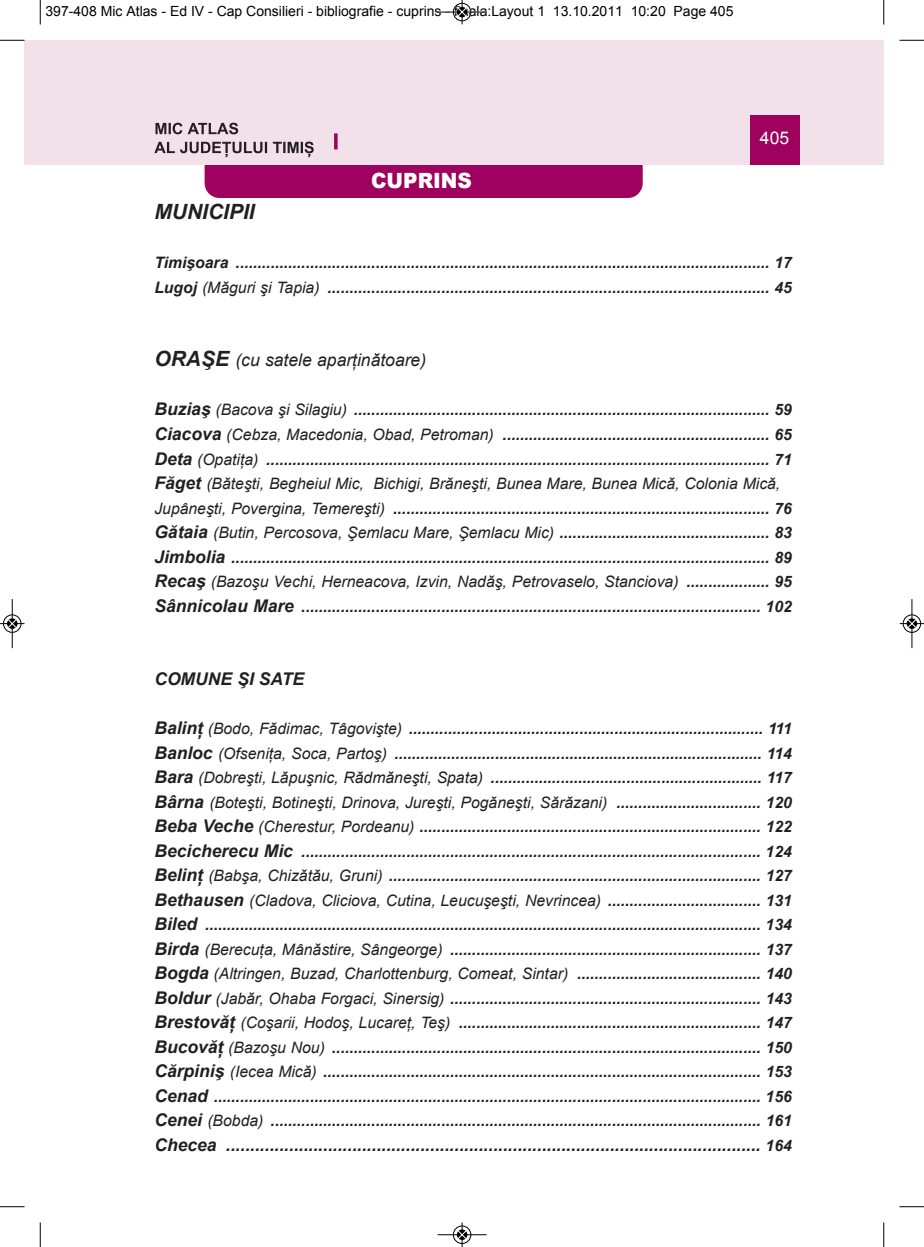
<style>
.page{position:relative;width:924px;height:1247px;background:#fff}
.page>*{position:absolute;margin:0;border:0;box-sizing:border-box;transform-origin:0 0}
.t1{font:italic 700 21px "Arial";color:#231f20}
.t2{font:900 21px "Arial";color:#fff;scale:.95 1}
.t3{font:italic 700 17.5px "Arial";color:#231f20}
.t4{font:italic 17.5px "Arial";color:#231f20}
.t5{font:17.5px "Arial";color:#fff}
.t6{font:italic 700 15.75px/24.5px "Arial";color:#231f20}
.t7{font:14px "Arial";color:#000}
.s1{font-weight:400}
.s2{font-weight:700;font-size:21px}
.s3{font-size:17.5px}
.s4{font-size:15.75px}
</style>
<div class="page">
<div style="left:205px;top:135px;width:438px;height:63px;background:#9e015e;border-radius:15px"></div>
<div style="left:40px;top:40px;width:844px;height:124px;background:#f3e1e9"></div>
<div style="left:750px;top:115px;width:50px;height:49px;background:#9e015e"></div>
<div style="left:24px;top:40px;width:16px;height:124px;background:#f3e1e9"></div>
<svg style="left:155px;top:123px;width:83px;height:11px"></svg>
<svg style="left:154px;top:142px;width:160px;height:15px"></svg>
<svg style="left:334px;top:133px;width:4px;height:16px"></svg>
<svg style="left:40px;top:0;width:1px;height:24px"></svg>
<svg style="left:0;top:40px;width:24px;height:1px"></svg>
<svg style="left:883px;top:0;width:1px;height:24px"></svg>
<svg style="left:899px;top:40px;width:25px;height:1px"></svg>
<svg style="left:40px;top:1222px;width:1px;height:24px"></svg>
<svg style="left:0;top:1206px;width:24px;height:1px"></svg>
<svg style="left:883px;top:1222px;width:1px;height:24px"></svg>
<svg style="left:899px;top:1206px;width:25px;height:1px"></svg>
<hr style="left:438px;top:12px;width:48px;height:1px;background:#000">
<div style="left:453px;top:3px;width:18px;height:18px;border:1px solid #000;border-radius:50%"></div>
<svg style="left:458px;top:0;width:8px;height:24px"></svg>
<hr style="left:438px;top:1234px;width:48px;height:1px;background:#000">
<div style="left:453px;top:1225px;width:18px;height:18px;border:1px solid #000;border-radius:50%"></div>
<svg style="left:458px;top:1222px;width:8px;height:24px"></svg>
<div style="left:3px;top:614px;width:19px;height:19px;border:1px solid #fff;border-radius:50%"></div>
<hr style="left:12px;top:599px;width:1px;height:49px;background:#000">
<div style="left:3px;top:614px;width:18px;height:18px;border:1px solid #000;border-radius:50%"></div>
<svg style="left:0;top:619px;width:24px;height:9px"></svg>
<div style="left:902px;top:614px;width:19px;height:19px;border:1px solid #fff;border-radius:50%"></div>
<hr style="left:911px;top:599px;width:1px;height:49px;background:#000">
<div style="left:903px;top:614px;width:18px;height:18px;border:1px solid #000;border-radius:50%"></div>
<svg style="left:900px;top:619px;width:24px;height:9px"></svg>
<p class="t7" style="left:46px;top:3px;width:689px">397-408 Mic Atlas - Ed IV - Cap Consilieri - bibliografie - cuprins - finala:Layout 1 13.10.2011 10:20 Page 405</p>
<h1 class="t2" style="left:371px;top:165px;width:108px">CUPRINS</h1>
<p class="t5" style="left:760px;top:128px;width:31px">405</p>
<h1 class="t1" style="left:154px;top:200px;width:102px">MUNICIPII</h1>
<p class="t6" style="left:154px;top:251px;width:639px">Timişoara .......................................................................................................................... 17<br>Lugoj <span class="s1">(Măguri şi Tapia)</span> ..................................................................................................... 45</p>
<p class="t4" style="left:154px;top:350px;width:273px"><span class="s2">ORAŞE</span> (cu satele aparţinătoare)</p>
<p class="t6" style="left:154px;top:398px;width:639px"><span class="s3">Buziaş</span> <span class="s1">(Bacova şi Silagiu)</span> ............................................................................................... 59<br><span class="s3">Ciacova</span> <span class="s1">(Cebza, Macedonia, Obad, Petroman)</span> ............................................................. 65<br><span class="s3">Deta</span> <span class="s1">(Opatiţa)</span> ................................................................................................................... 71<br><span class="s3">Făget</span> <span class="s1">(Băteşti, Begheiul Mic, Bichigi, Brăneşti, Bunea Mare, Bunea Mică, Colonia Mică, Jupâneşti, Povergina, Temereşti)</span> ...................................................................................... 76<br><span class="s3">Gătaia</span> <span class="s1">(Butin, Percosova, Şemlacu Mare, Şemlacu Mic)</span> ................................................ 83<br><span class="s3">Jimbolia</span> ........................................................................................................................... 89<br><span class="s3">Recaş</span> <span class="s1">(Bazoşu Vechi, Herneacova, Izvin, Nadăş, Petrovaselo, Stanciova)</span> ................... 95<br><span class="s3">Sânnicolau Mare</span> ......................................................................................................... 102</p>
<p class="t3" style="left:154px;top:669px;width:151px">COMUNE ŞI SATE</p>
<p class="t6" style="left:154px;top:716px;width:639px;text-align:justify"><span class="s3">Balinţ</span> <span class="s1">(Bodo, Fădimac, Tâgovişte)</span> ................................................................................. 111<br><span class="s3">Banloc</span> <span class="s1">(Ofseniţa, Soca, Partoş)</span> .................................................................................... 114<br><span class="s3">Bara</span> <span class="s1">(Dobreşti, Lăpuşnic, Rădmăneşti, Spata)</span> .............................................................. 117<br><span class="s3">Bârna</span> <span class="s1">(Boteşti, Botineşti, Drinova, Jureşti, Pogăneşti, Sărăzani)</span> ................................. 120<br><span class="s3">Beba Veche</span> <span class="s1">(Cherestur, Pordeanu)</span> .............................................................................. 122<br><span class="s3">Becicherecu Mic</span> ......................................................................................................... 124<br><span class="s3">Belinţ</span> <span class="s1">(Babşa, Chizătău, Gruni)</span> ..................................................................................... 127<br><span class="s3">Bethausen</span> <span class="s1">(Cladova, Cliciova, Cutina, Leucuşeşti, Nevrincea)</span> ................................... 131<br><span class="s3">Biled</span> ............................................................................................................................... 134<br><span class="s3">Birda</span> <span class="s1">(Berecuţa, Mânăstire, Sângeorge)</span> ....................................................................... 137<br><span class="s3">Bogda</span> <span class="s1">(Altringen, Buzad, Charlottenburg, Comeat, Sintar)</span> .......................................... 140<br><span class="s3">Boldur</span> <span class="s1">(Jabăr, Ohaba Forgaci, Sinersig)</span> ....................................................................... 143<br><span class="s3">Brestovăţ</span> <span class="s1">(Coşarii, Hodoş, Lucareţ, Teş)</span> ..................................................................... 147<br><span class="s3">Bucovăţ</span> <span class="s1">(Bazoşu Nou)</span> .................................................................................................. 150<br><span class="s3">Cărpiniş</span> <span class="s1">(Iecea Mică)</span> .................................................................................................... 153<br><span class="s3">Cenad</span> ............................................................................................................................. 156<br><span class="s3">Cenei</span> <span class="s1">(Bobda)</span> ................................................................................................................ 161</p>
<p class="t3" style="left:154px;top:1134px;width:639px">Checea .............................................................................................................. <span class="s4">164</span></p>
</div>
